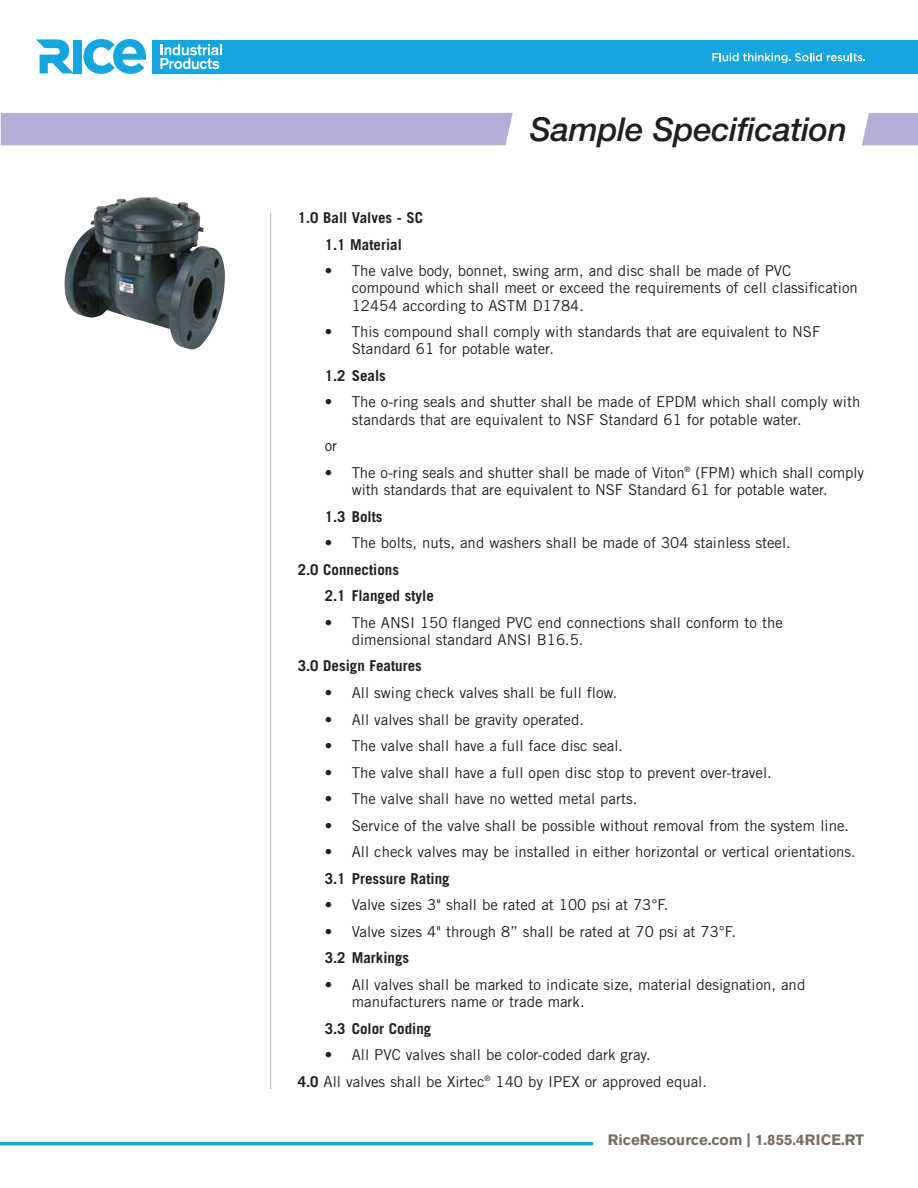
<style>
.page{position:relative;width:918px;height:1188px;background:#fff}
.page>*{position:absolute;margin:0;border:0;box-sizing:border-box;transform-origin:0 0}
.t1{font:italic 500 33px "Helvetica Neue LT";letter-spacing:-.01em;color:#231f20}
.t2{font:15px/17.2px "Trade Gothic";color:#231f20}
.t3{font:700 15px/26.5px "Trade Gothic";color:#231f20;text-align:center}
.copy_white{font:700 15px "Akzidenz Grotesk Std";color:#786e64}
.s1{font-weight:700}
</style>
<div class="page">
<div style="left:153px;top:40px;width:765px;height:33px;background:#16a6df"></div>
<svg style="left:84px;top:39px;width:62px;height:35px"></svg>
<div style="left:73px;top:40px;width:8px;height:33px;background:#16a6df"></div>
<svg style="left:36px;top:39px;width:37px;height:34px"></svg>
<hr style="left:0;top:1142px;width:593px;height:3px;background:#16a6df">
<svg style="left:160px;top:44px;width:62px;height:25px"></svg>
<svg style="left:712px;top:53px;width:153px;height:10px"></svg>
<div style="left:862px;top:113px;width:56px;height:32px;background:#b6aed6"></div>
<div style="left:1px;top:113px;width:512px;height:32px;background:#b6aed6"></div>
<hr style="left:270px;top:213px;width:1px;height:876px;background:#b6aed6">
<img style="left:64px;top:197px;width:161px;height:152px">
<p class="t1" style="left:530px;top:110px;width:319px">Sample Specification</p>
<p class="t3" style="left:298px;top:204px;width:127px">1.0 Ball Valves - SC<br>1.1 Material</p>
<p class="t2" style="left:352px;top:262px;width:508px;text-indent:-27px">• The valve body, bonnet, swing arm, and disc shall be made of PVC compound which shall meet or exceed the requirements of cell classification<br>12454 according to ASTM D1784.</p>
<p class="t2" style="left:352px;top:323px;width:470px;text-indent:-27px">• This compound shall comply with standards that are equivalent to NSF<br>Standard 61 for potable water.</p>
<p class="t3" style="left:325px;top:362px;width:63px">1.2 Seals</p>
<p class="t2" style="left:352px;top:393px;width:510px;text-indent:-27px">• The o-ring seals and shutter shall be made of EPDM which shall comply with standards that are equivalent to NSF Standard 61 for potable water.</p>
<p class="t2" style="left:325px;top:437px;width:14px">or</p>
<p class="t2" style="left:352px;top:464px;width:514px;text-indent:-27px">• The o-ring seals and shutter shall be made of Viton<sup>®</sup> (FPM) which shall comply with standards that are equivalent to NSF Standard 61 for potable water.</p>
<p class="t3" style="left:325px;top:503px;width:59px">1.3 Bolts</p>
<p class="t2" style="left:325px;top:534px;width:468px"><span class="s1">•</span> The bolts, nuts, and washers shall be made of 304 stainless steel.</p>
<p class="t3" style="left:298px;top:556px;width:103px">2.0 Connections</p>
<p class="t3" style="left:325px;top:582px;width:111px">2.1 Flanged style</p>
<p class="t2" style="left:352px;top:614px;width:433px;text-indent:-27px">• The ANSI 150 flanged PVC end connections shall conform to the dimensional standard ANSI B16.5.</p>
<p class="t3" style="left:298px;top:653px;width:126px">3.0 Design Features</p>
<p class="t2" style="left:325px;top:684px;width:294px">• All swing check valves shall be full flow.</p>
<p class="t2" style="left:325px;top:710px;width:261px">• All valves shall be gravity operated.</p>
<p class="t2" style="left:325px;top:737px;width:300px">• The valve shall have a full face disc seal.</p>
<p class="t2" style="left:325px;top:763px;width:449px">• The valve shall have a full open disc stop to prevent over-travel.</p>
<p class="t2" style="left:325px;top:790px;width:314px">• The valve shall have no wetted metal parts.</p>
<p class="t2" style="left:325px;top:817px;width:526px">• Service of the valve shall be possible without removal from the system line.</p>
<p class="t2" style="left:325px;top:838px;width:533px;line-height:26.5px">• All check valves may be installed in either horizontal or vertical orientations.<br><span class="s1">3.1 Pressure Rating</span></p>
<p class="t2" style="left:325px;top:896px;width:345px">• Valve sizes 3" shall be rated at 100 psi at 73°F.</p>
<p class="t2" style="left:325px;top:918px;width:413px;line-height:26.5px">• Valve sizes 4" through 8” shall be rated at 70 psi at 73°F.<br><span class="s1">3.2 Markings</span></p>
<p class="t2" style="left:352px;top:976px;width:455px;text-indent:-27px">• All valves shall be marked to indicate size, material designation, and manufacturers name or trade mark.</p>
<p class="t3" style="left:325px;top:1015px;width:108px">3.3 Color Coding</p>
<p class="t2" style="left:298px;top:1041px;width:411px;line-height:26.5px;text-indent:27px">• All PVC valves shall be color-coded dark gray.<br><span class="s1">4.0</span> All valves shall be Xirtec<sup>®</sup> 140 by IPEX or approved equal.</p>
<p class="copy_white" style="left:608px;top:1131px;width:258px">RiceResource.com | 1.855.4RICE.RT</p>
</div>
